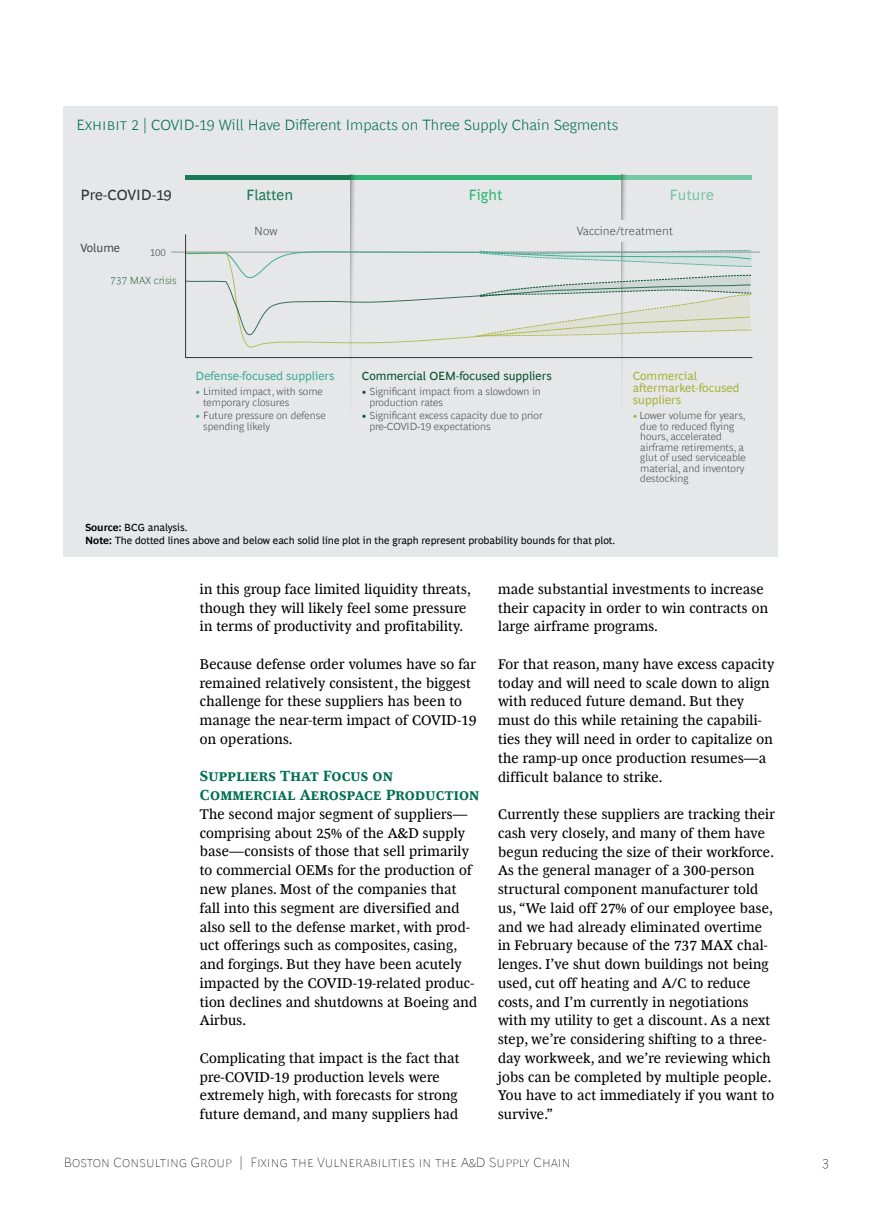
<style>
.page{position:relative;width:893px;height:1212px;background:#fff}
.page>*{position:absolute;margin:0;border:0;box-sizing:border-box;transform-origin:0 0}
.t1{font:300 15px "Henderson BCG Sans";letter-spacing:.005em;color:#006f51}
.t2{font:700 15px/18.8px "Henderson BCG Serif";letter-spacing:.015em;color:#006f51}
.t3{font:15px "Henderson BCG Sans";color:#333}
.t4{font:15px "Henderson BCG Sans";color:#1a7a56}
.t5{font:15px "Henderson BCG Sans";color:#76c7a4}
.t6{font:15px "Henderson BCG Sans";letter-spacing:.005em;color:#2fb674}
.t7{font:14.25px/18.8px "Henderson BCG Serif";letter-spacing:.015em;color:#000}
.t8{font:100 13.5px "Henderson BCG Sans";letter-spacing:.01em;color:#000}
.t9{font:12px/12px "Henderson BCG Sans";color:#a8b338}
.t10{font:12px "Henderson BCG Sans";color:#05532d}
.t11{font:12px "Henderson BCG Sans";color:#3cad92}
.t12{font:300 12px "Henderson BCG Sans";letter-spacing:-.005em;color:#4f4d4c}
.t13{font:12px "Henderson BCG Sans";letter-spacing:-.01em;color:#4f4d4c}
.t14{font:300 10.5px/10.5px "Henderson BCG Sans";color:#4f4d4c}
.t15{font:10.5px/12.8px "Henderson BCG Sans";color:#000}
.t16{font:300 10.5px "Henderson BCG Sans";color:#05532d}
.s1{color:#3cad92}
.s2{color:#05532d}
.s3{font-weight:700}
.s4{color:#a8b338}
</style>
<div class="page">
<div style="left:64px;top:106px;width:714px;height:450px;background:#e6e7e8"></div>
<hr style="left:186px;top:175px;width:166px;height:4px;background:#1a7a56">
<hr style="left:350px;top:175px;width:272px;height:4px;background:#2fb674">
<hr style="left:621px;top:175px;width:131px;height:4px;background:#76c7a4">
<img style="left:621px;top:175px;width:13px;height:203px">
<img style="left:350px;top:175px;width:13px;height:203px">
<hr style="left:171px;top:252px;width:589px;height:1px;background:#969292">
<svg style="left:185px;top:234px;width:568px;height:124px"></svg>
<div style="left:565px;top:221px;width:117px;height:21px;background:#e6e7e8"></div>
<p class="t1" style="left:77px;top:114px;width:543px">Exhibit 2 | COVID-19 Will Have Different Impacts on Three Supply Chain Segments</p>
<p class="t3" style="left:81px;top:184px;width:93px">Pre-COVID-19</p>
<p class="t6" style="left:468px;top:184px;width:35px">Fight</p>
<p class="t5" style="left:669px;top:184px;width:46px">Future</p>
<p class="t12" style="left:254px;top:222px;width:25px">Now</p>
<p class="t12" style="left:577px;top:222px;width:98px">Vaccine/treatment</p>
<p class="t4" style="left:246px;top:184px;width:49px">Flatten</p>
<p class="t13" style="left:81px;top:239px;width:41px">Volume</p>
<p class="t16" style="left:111px;top:273px;width:68px">737 MAX crisis</p>
<p class="t14" style="left:150px;top:246px;width:17px">100</p>
<p class="t11" style="left:196px;top:367px;width:140px">Defense-focused suppliers</p>
<p class="t14" style="left:203px;top:386px;width:121px;text-indent:-8px"><span class="s1">•</span> Limited impact, with some temporary closures</p>
<p class="t14" style="left:203px;top:410px;width:124px;text-indent:-8px"><span class="s1">•</span> Future pressure on defense spending likely</p>
<p class="t10" style="left:362px;top:367px;width:191px">Commercial OEM-focused suppliers</p>
<p class="t14" style="left:369px;top:386px;width:173px;text-indent:-7px"><span class="s2">•</span> Significant impact from a slowdown in production rates</p>
<p class="t14" style="left:369px;top:410px;width:175px;text-indent:-7px"><span class="s2">•</span> Significant excess capacity due to prior pre-COVID-19 expectations</p>
<p class="t15" style="left:85px;top:520px;width:532px"><span class="s3">Source:</span> BCG analysis.<br><span class="s3">Note:</span> The dotted lines above and below each solid line plot in the graph represent probability bounds for that plot.</p>
<p class="t9" style="left:633px;top:369px;width:108px">Commercial aftermarket-focused suppliers</p>
<p class="t14" style="left:640px;top:410px;width:107px;text-indent:-7px"><span class="s4">•</span> Lower volume for years, due to reduced flying hours, accelerated airframe retirements, a glut of used serviceable material, and inventory destocking</p>
<p class="t7" style="left:200px;top:578px;width:272px">in this group face limited liquidity threats, though they will likely feel some pressure in terms of productivity and profitability.</p>
<p class="t7" style="left:200px;top:653px;width:278px">Because defense order volumes have so far remained relatively consistent, the biggest challenge for these suppliers has been to manage the near-term impact of COVID-19 on operations.</p>
<p class="t2" style="left:200px;top:766px;width:281px">Suppliers That Focus on<br>Commercial Aerospace Production</p>
<p class="t7" style="left:200px;top:803px;width:279px">The second major segment of suppliers— comprising about 25% of the A&amp;D supply base—consists of those that sell primarily to commercial OEMs for the production of new planes. Most of the companies that fall into this segment are diversified and also sell to the defense market, with prod&shy;uct offerings such as composites, casing, and forgings. But they have been acutely impacted by the COVID-19-related produc&shy;tion declines and shutdowns at Boeing and Airbus.</p>
<p class="t7" style="left:200px;top:1047px;width:261px">Complicating that impact is the fact that pre-COVID-19 production levels were extremely high, with forecasts for strong future demand, and many suppliers had</p>
<p class="t7" style="left:498px;top:578px;width:272px">made substantial investments to increase their capacity in order to win contracts on large airframe programs.</p>
<p class="t7" style="left:498px;top:654px;width:278px">For that reason, many have excess capacity today and will need to scale down to align with reduced future demand. But they must do this while retaining the capabili&shy;ties they will need in order to capitalize on the ramp-up once production resumes—a difficult balance to strike.</p>
<p class="t7" style="left:498px;top:804px;width:278px">Currently these suppliers are tracking their cash very closely, and many of them have begun reducing the size of their workforce.<br>As the general manager of a 300-person structural component manufacturer told us, “We laid off 27% of our employee base, and we had already eliminated overtime in February because of the 737 MAX chal&shy;lenges. I’ve shut down buildings not being used, cut off heating and A/C to reduce costs, and I’m currently in negotiations with my utility to get a discount. As a next step, we’re considering shifting to a three&shy;day workweek, and we’re reviewing which jobs can be completed by multiple people.<br>You have to act immediately if you want to survive.”</p>
<p class="t8" style="left:64px;top:1152px;width:508px">Boston Consulting Group | Fixing the Vulnerabilities in the A&amp;D Supply Chain</p>
<p class="t8" style="left:822px;top:1152px;width:9px">3</p>
</div>
